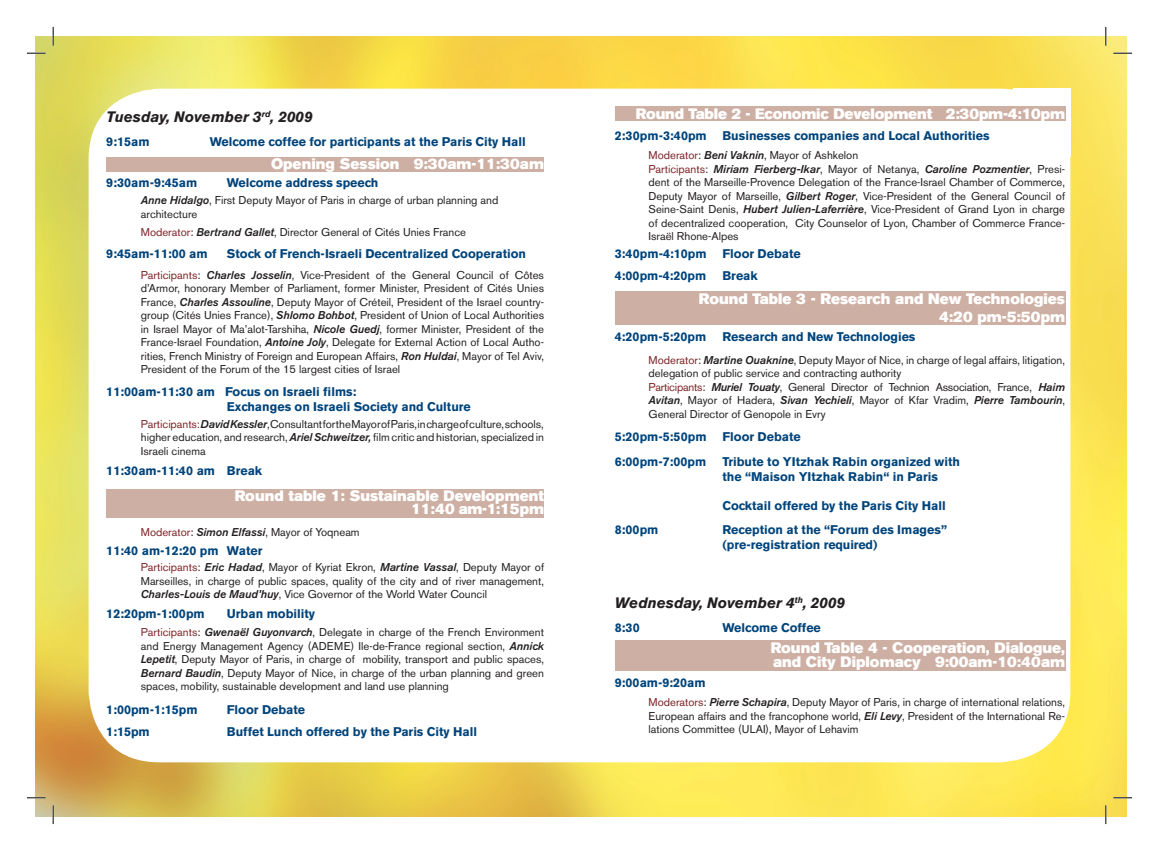
<style>
.page{position:relative;width:1159px;height:851px;background:#fff}
.page>*{position:absolute;margin:0;border:0;box-sizing:border-box;transform-origin:0 0}
.t1{font:15px/13px "Akzidenz Grotesk BE Super";color:#fff;text-align:right}
.t2{font:italic 700 15px "Akzidenz Grotesk BE";color:#231f20}
.t3{font:700 12.5px/15px "Akzidenz Grotesk BE";color:#00447b}
.t4{font:11.25px/13.5px "Akzidenz Grotesk BE";color:#231f20;text-align:justify}
.s1{font-weight:500;font-style:italic}
.s2{color:#7c2326}
</style>
<div class="page">
<img style="left:35px;top:37px;width:1091px;height:779px">
<div style="left:89px;top:89px;width:981px;height:673px;background:#fff;border-radius:71px"></div>
<div style="left:1013px;top:89px;width:57px;height:68px;background:#fff"></div>
<div style="left:106px;top:157px;width:438px;height:14px;background:#ceafa3"></div>
<div style="left:106px;top:489px;width:438px;height:28px;background:#ceafa3"></div>
<div style="left:615px;top:106px;width:450px;height:14px;background:#ceafa3"></div>
<div style="left:615px;top:291px;width:450px;height:33px;background:#ceafa3"></div>
<div style="left:615px;top:640px;width:450px;height:30px;background:#ceafa3"></div>
<svg style="left:27px;top:52px;width:19px;height:2px"></svg>
<svg style="left:1113px;top:52px;width:19px;height:2px"></svg>
<svg style="left:27px;top:796px;width:19px;height:2px"></svg>
<svg style="left:1113px;top:796px;width:19px;height:2px"></svg>
<svg style="left:52px;top:27px;width:2px;height:19px"></svg>
<svg style="left:52px;top:805px;width:2px;height:18px"></svg>
<svg style="left:1105px;top:27px;width:1px;height:19px"></svg>
<svg style="left:1105px;top:805px;width:1px;height:18px"></svg>
<h1 class="t2" style="left:106px;top:108px;width:208px">Tuesday, November 3<sup>rd</sup>, 2009</h1>
<h1 class="t1" style="left:271px;top:157px;width:274px">Opening Session 9:30am-11:30am</h1>
<p class="t3" style="left:106px;top:134px;width:45px">9:15am</p>
<p class="t3" style="left:210px;top:134px;width:317px">Welcome coffee for participants at the Paris City Hall</p>
<p class="t3" style="left:106px;top:175px;width:93px">9:30am-9:45am</p>
<p class="t3" style="left:227px;top:175px;width:153px">Welcome address speech</p>
<p class="t4" style="left:141px;top:194px;width:359px"><span class="s1">Anne Hidalgo</span>, First Deputy Mayor of Paris in charge of urban planning and architecture</p>
<p class="t4" style="left:141px;top:225px;width:327px"><span class="s2">Moderator</span>: <span class="s1">Bertrand Gallet</span>, Director General of Cités Unies France</p>
<p class="t3" style="left:106px;top:246px;width:103px">9:45am-11:00 am</p>
<p class="t3" style="left:227px;top:246px;width:301px">Stock of French-Israeli Decentralized Cooperation</p>
<p class="t4" style="left:141px;top:268px;width:405px"><span class="s2">Participants</span>: <span class="s1">Charles Josselin</span>, Vice-President of the General Council of Côtes d’Armor, honorary Member of Parliament, former Minister, President of Cités Unies France, <span class="s1">Charles Assouline</span>, Deputy Mayor of Créteil, President of the Israel country&shy;group (Cités Unies France), <span class="s1">Shlomo Bohbot</span>, President of Union of Local Authorities in Israel Mayor of Ma’alot-Tarshiha, <span class="s1">Nicole Guedj</span>, former Minister, President of the France-Israel Foundation, <span class="s1">Antoine Joly</span>, Delegate for External Action of Local Autho&shy;rities, French Ministry of Foreign and European Affairs, <span class="s1">Ron Huldai</span>, Mayor of Tel Aviv, President of the Forum of the 15 largest cities of Israel</p>
<p class="t3" style="left:227px;top:384px;width:246px;text-indent:-120px">11:00am-11:30 am Focus on Israeli films:<br>Exchanges on Israeli Society and Culture</p>
<p class="t4" style="left:141px;top:417px;width:405px"><span class="s2">Participants:</span> <span class="s1">David Kessler</span>, Consultant for the Mayor of Paris, in charge of culture, schools, higher education, and research, <span class="s1">Ariel Schweitzer,</span> film critic and historian, specialized in Israeli cinema</p>
<p class="t3" style="left:106px;top:463px;width:157px">11:30am-11:40 am Break</p>
<h1 class="t1" style="left:235px;top:489px;width:311px">Round table 1: Sustainable Development<br>11:40 am-1:15pm</h1>
<p class="t4" style="left:141px;top:525px;width:220px"><span class="s2">Moderator</span>: <span class="s1">Simon Elfassi</span>, Mayor of Yoqneam</p>
<p class="t3" style="left:106px;top:543px;width:158px">11:40 am-12:20 pm Water</p>
<p class="t4" style="left:141px;top:560px;width:405px"><span class="s2">Participants</span>: <span class="s1">Eric Hadad</span>, Mayor of Kyriat Ekron, <span class="s1">Martine Vassal</span>, Deputy Mayor of Marseilles, in charge of public spaces, quality of the city and of river management, <span class="s1">Charles-Louis de Maud’huy</span>, Vice Governor of the World Water Council</p>
<p class="t4" style="left:141px;top:625px;width:405px"><span class="s2">Participants</span>: <span class="s1">Gwenaël Guyonvarch</span>, Delegate in charge of the French Environment and Energy Management Agency (ADEME) Ile-de-France regional section, <span class="s1">Annick Lepetit</span>, Deputy Mayor of Paris, in charge of mobility, transport and public spaces, <span class="s1">Bernard Baudin</span>, Deputy Mayor of Nice, in charge of the urban planning and green spaces, mobility, sustainable development and land use planning</p>
<p class="t3" style="left:106px;top:606px;width:100px">12:20pm-1:00pm</p>
<p class="t3" style="left:227px;top:606px;width:90px">Urban mobility</p>
<p class="t3" style="left:106px;top:702px;width:93px">1:00pm-1:15pm</p>
<p class="t3" style="left:227px;top:702px;width:80px">Floor Debate</p>
<p class="t3" style="left:106px;top:724px;width:45px">1:15pm</p>
<p class="t3" style="left:227px;top:724px;width:252px">Buffet Lunch offered by the Paris City Hall</p>
<h1 class="t1" style="left:636px;top:107px;width:431px">Round Table 2 - Economic Development 2:30pm-4:10pm</h1>
<p class="t3" style="left:615px;top:128px;width:376px">2:30pm-3:40pm Businesses companies and Local Authorities</p>
<p class="t4" style="left:648px;top:149px;width:418px;text-align:left"><span class="s2">Moderator</span>: <span class="s1">Beni Vaknin</span>, Mayor of Ashkelon<br><span class="s2">Participants</span>: <span class="s1">Miriam Fierberg-Ikar</span>, Mayor of Netanya, <span class="s1">Caroline Pozmentier</span>, Presi&shy;dent of the Marseille-Provence Delegation of the France-Israel Chamber of Commerce, Deputy Mayor of Marseille, <span class="s1">Gilbert Roger</span>, Vice-President of the General Council of Seine-Saint Denis, <span class="s1">Hubert Julien-Laferrière</span>, Vice-President of Grand Lyon in charge of decentralized cooperation, City Counselor of Lyon, Chamber of Commerce France-Israël Rhone-Alpes</p>
<p class="t3" style="left:615px;top:246px;width:93px">3:40pm-4:10pm</p>
<p class="t3" style="left:722px;top:246px;width:80px">Floor Debate</p>
<p class="t3" style="left:615px;top:268px;width:93px">4:00pm-4:20pm</p>
<p class="t3" style="left:722px;top:268px;width:37px">Break</p>
<h1 class="t1" style="left:699px;top:289px;width:368px;line-height:18px">Round Table 3 - Research and New Technologies<br>4:20 pm-5:50pm</h1>
<p class="t3" style="left:615px;top:329px;width:93px">4:20pm-5:20pm</p>
<p class="t3" style="left:722px;top:329px;width:194px">Research and New Technologies</p>
<p class="t4" style="left:648px;top:353px;width:418px;text-align:left"><span class="s2">Moderator</span>: <span class="s1">Martine Ouaknine</span>, Deputy Mayor of Nice, in charge of legal affairs, litigation, delegation of public service and contracting authority<br><span class="s2">Participants</span>: <span class="s1">Muriel Touaty</span>, General Director of Technion Association, France, <span class="s1">Haim Avitan</span>, Mayor of Hadera, <span class="s1">Sivan Yechieli</span>, Mayor of Kfar Vradim, <span class="s1">Pierre Tambourin</span>, General Director of Genopole in Evry</p>
<p class="t3" style="left:615px;top:429px;width:93px">5:20pm-5:50pm</p>
<p class="t3" style="left:722px;top:429px;width:80px">Floor Debate</p>
<p class="t3" style="left:615px;top:454px;width:93px">6:00pm-7:00pm</p>
<p class="t3" style="left:722px;top:454px;width:239px">Tribute to YItzhak Rabin organized with the “Maison YItzhak Rabin“ in Paris</p>
<p class="t3" style="left:722px;top:497px;width:225px">Cocktail offered by the Paris City Hall</p>
<p class="t3" style="left:615px;top:522px;width:45px">8:00pm</p>
<p class="t3" style="left:722px;top:522px;width:226px">Reception at the “Forum des Images” (pre-registration required)</p>
<h1 class="t2" style="left:615px;top:593px;width:232px">Wednesday, November 4<sup>th</sup>, 2009</h1>
<p class="t3" style="left:615px;top:619px;width:26px">8:30</p>
<p class="t3" style="left:722px;top:619px;width:100px">Welcome Coffee</p>
<p class="t3" style="left:615px;top:675px;width:92px">9:00am-9:20am</p>
<h1 class="t1" style="left:770px;top:640px;width:296px;line-height:13.8px;text-align:left">Round Table 4 - Cooperation, Dialogue, and City Diplomacy 9:00am-10:40am</h1>
<p class="t4" style="left:648px;top:695px;width:418px"><span class="s2">Moderators</span>: <span class="s1">Pierre Schapira</span>, Deputy Mayor of Paris, in charge of international relations, European affairs and the francophone world, <span class="s1">Eli Levy</span>, President of the International Re&shy;lations Committee (ULAI), Mayor of Lehavim</p>
</div>
